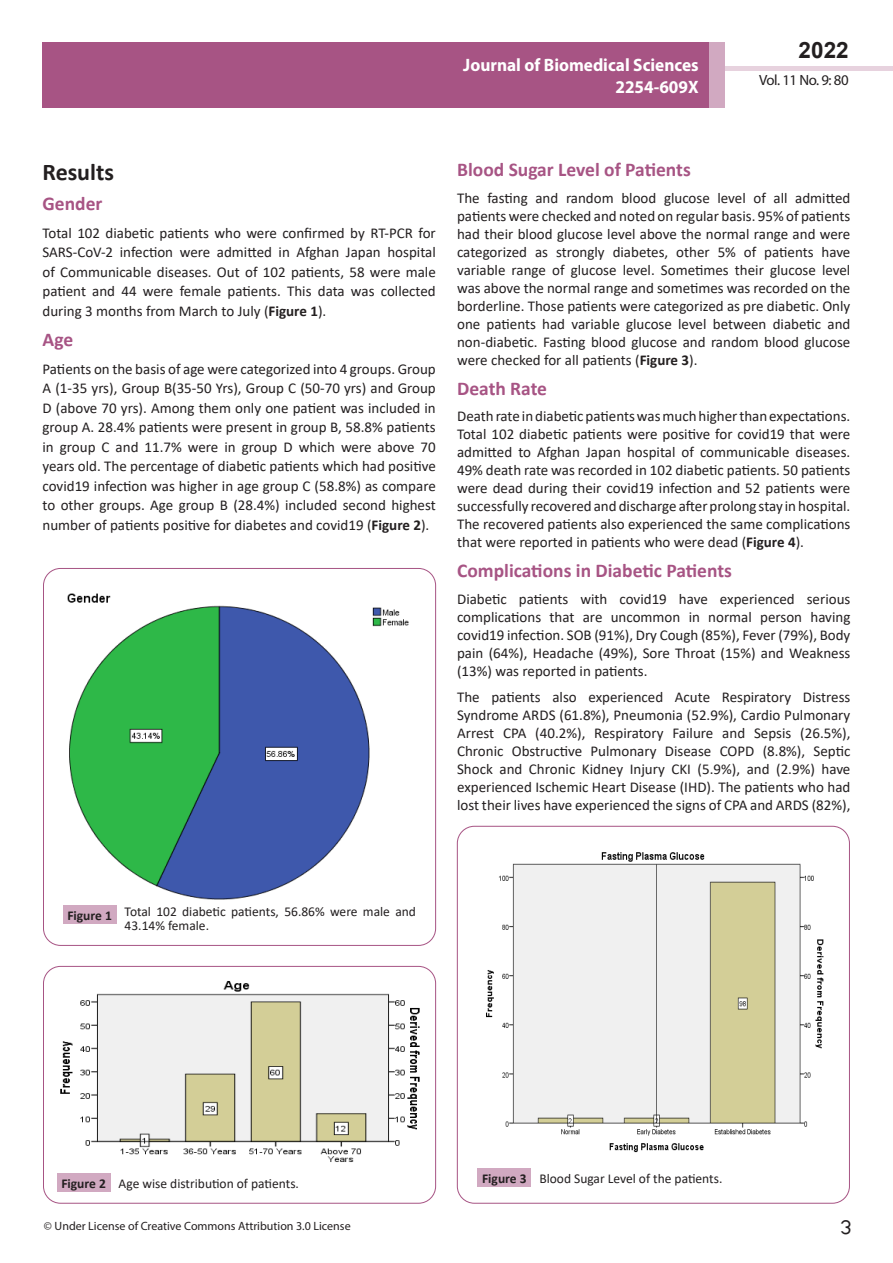
<style>
.page{position:relative;width:893px;height:1263px;background:#fff}
.page>*{position:absolute;margin:0;border:0;box-sizing:border-box;transform-origin:0 0}
.t1{font:25.5px "Tunga";color:#231f20}
.side-heading{font:700 24px "Calibri";color:#231f20}
.t2{font:700 22.5px "Arial";color:#231f20}
.sub-side{font:700 19.5px "Calibri";color:#a75484}
.t3{font:700 18px/21.6px "Myriad Pro";color:#fff;text-align:right;scale:.96 1}
.body_text{font:15px/18px "Calibri";color:#231f20;text-align:justify}
.t4{font:14.85px "Myriad Pro";letter-spacing:-.03em;color:#231f20}
.t5{font:13.5px/14.9px "Calibri";color:#231f20}
.t6{font:700 13.5px "Calibri";color:#231f20}
.t7{font:12px "Myriad Pro";color:#231f20}
.s1{font-weight:700}
</style>
<div class="page">
<div style="left:722px;top:66px;width:171px;height:5px;background:#e7d2de"></div>
<div style="left:43px;top:42px;width:682px;height:66px;background:#a75484"></div>
<div style="left:710px;top:42px;width:15px;height:66px;background:#d1a9c1"></div>
<div style="left:63px;top:905px;width:53px;height:19px;background:#d1a9c1"></div>
<img style="left:67px;top:593px;width:342px;height:307px">
<div style="left:43px;top:966px;width:393px;height:237px;border:1px solid #a75484;border-radius:17px"></div>
<div style="left:57px;top:1173px;width:53px;height:19px;background:#d1a9c1"></div>
<img style="left:60px;top:981px;width:360px;height:181px">
<div style="left:478px;top:1168px;width:53px;height:19px;background:#d1a9c1"></div>
<img style="left:486px;top:852px;width:338px;height:301px">
<p class="t3" style="left:463px;top:54px;width:247px">Journal of Biomedical Sciences<br>2254-609X</p>
<h3 class="t2" style="left:799px;top:35px;width:52px">2022</h3>
<p class="t4" style="left:759px;top:71px;width:91px">Vol. 11 No. 9: 80</p>
<p class="side-heading" style="left:43px;top:155px;width:73px">Results</p>
<p class="sub-side" style="left:43px;top:189px;width:61px">Gender</p>
<p class="body_text" style="left:43px;top:222px;width:395px;line-height:19.5px">Total 102 diabetic patients who were confirmed by RT-PCR for SARS-CoV-2 infection were admitted in Afghan Japan hospital of Communicable diseases. Out of 102 patients, 58 were male patient and 44 were female patients. This data was collected during 3 months from March to July (<span class="s1">Figure 1</span>).</p>
<p class="sub-side" style="left:43px;top:325px;width:32px">Age</p>
<p class="body_text" style="left:43px;top:358px;width:395px;line-height:19.5px">Patients on the basis of age were categorized into 4 groups. Group A (1-35 yrs), Group B(35-50 Yrs), Group C (50-70 yrs) and Group D (above 70 yrs). Among them only one patient was included in group A. 28.4% patients were present in group B, 58.8% patients in group C and 11.7% were in group D which were above 70 years old. The percentage of diabetic patients which had positive covid19 infection was higher in age group C (58.8%) as compare to other groups. Age group B (28.4%) included second highest number of patients positive for diabetes and covid19 (<span class="s1">Figure 2</span>).</p>
<p class="sub-side" style="left:457px;top:156px;width:235px">Blood Sugar Level of Patients</p>
<p class="body_text" style="left:457px;top:188px;width:395px">The fasting and random blood glucose level of all admitted patients were checked and noted on regular basis. 95% of patients had their blood glucose level above the normal range and were categorized as strongly diabetes, other 5% of patients have variable range of glucose level. Sometimes their glucose level was above the normal range and sometimes was recorded on the borderline. Those patients were categorized as pre diabetic. Only one patients had variable glucose level between diabetic and non-diabetic. Fasting blood glucose and random blood glucose were checked for all patients (<span class="s1">Figure 3</span>).</p>
<p class="sub-side" style="left:457px;top:374px;width:91px">Death Rate</p>
<p class="body_text" style="left:457px;top:407px;width:395px">Death rate in diabetic patients was much higher than expectations.<br>Total 102 diabetic patients were positive for covid19 that were admitted to Afghan Japan hospital of communicable diseases.<br>49% death rate was recorded in 102 diabetic patients. 50 patients were dead during their covid19 infection and 52 patients were successfully recovered and discharge after prolong stay in hospital.<br>The recovered patients also experienced the same complications that were reported in patients who were dead (<span class="s1">Figure 4</span>).</p>
<p class="sub-side" style="left:457px;top:557px;width:276px">Complications in Diabetic Patients</p>
<p class="body_text" style="left:457px;top:589px;width:395px">Diabetic patients with covid19 have experienced serious complications that are uncommon in normal person having covid19 infection. SOB (91%), Dry Cough (85%), Fever (79%), Body pain (64%), Headache (49%), Sore Throat (15%) and Weakness (13%) was reported in patients.</p>
<p class="body_text" style="left:457px;top:688px;width:395px">The patients also experienced Acute Respiratory Distress Syndrome ARDS (61.8%), Pneumonia (52.9%), Cardio Pulmonary Arrest CPA (40.2%), Respiratory Failure and Sepsis (26.5%), Chronic Obstructive Pulmonary Disease COPD (8.8%), Septic Shock and Chronic Kidney Injury CKI (5.9%), and (2.9%) have experienced Ischemic Heart Disease (IHD). The patients who had lost their lives have experienced the signs of CPA and ARDS (82%),</p>
<p class="t6" style="left:67px;top:906px;width:46px">Figure 1</p>
<p class="t5" style="left:125px;top:903px;width:293px">Total 102 diabetic patients, 56.86% were male and<br>43.14% female.</p>
<p class="t6" style="left:61px;top:1174px;width:46px">Figure 2</p>
<p class="t5" style="left:119px;top:1175px;width:182px">Age wise distribution of patients.</p>
<p class="t6" style="left:482px;top:1169px;width:46px">Figure 3</p>
<p class="t5" style="left:539px;top:1171px;width:185px">Blood Sugar Level of the patients.</p>
<p class="t7" style="left:44px;top:1218px;width:308px">© Under License of Creative Commons Attribution 3.0 License</p>
<h1 class="t1" style="left:840px;top:1210px;width:13px">3</h1>
</div>
